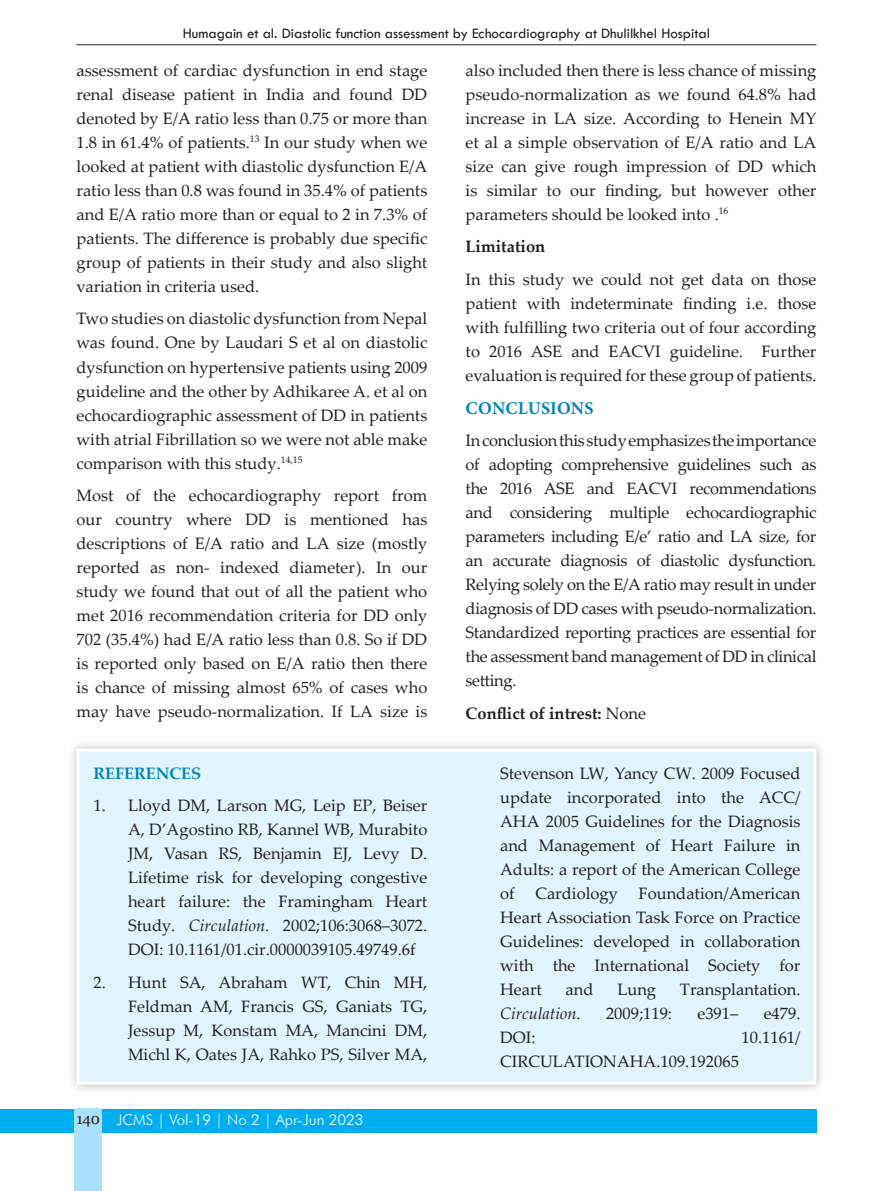
<style>
.page{position:relative;width:893px;height:1191px;background:#fff}
.page>*{position:absolute;margin:0;border:0;box-sizing:border-box;transform-origin:0 0}
.t1{font:700 18px "Minion Pro";letter-spacing:.005em;color:#0083b6}
.List_Paragraph{font:16.5px/24px "Palatino Linotype";color:#231f20;text-align:justify}
.t2{font:700 16.5px "Palatino Linotype";color:#231f20}
.List_Paragraph-2{font:italic 16.5px "Palatino Linotype";color:#231f20}
.t3{font:700 16.5px "Palatino Linotype";letter-spacing:-.005em;color:#0083b6}
.t4{font:15px "Tw Cen";color:#231f20}
.t5{font:300 15px "Futura BT";color:#fff}
.s1{font-weight:400}
.s2{font-style:italic}
.s3{font-family:"Georgia";font-weight:400;color:#231f20}
.s4{font-style:normal}
</style>
<div class="page">
<div style="left:0;top:1109px;width:816px;height:23px;background:#00aeef"></div>
<div style="left:74px;top:1108px;width:28px;height:83px;background:#aae0f9"></div>
<hr style="left:77px;top:44px;width:739px;height:1px;background:#231f20">
<div style="left:68px;top:739px;width:758px;height:355px;background:#231f20;opacity:.3"></div>
<div style="left:77px;top:748px;width:739px;height:336px;background:#e1f4fc;border:3px solid #fff"></div>
<p class="t4" style="left:183px;top:24px;width:529px">Humagain et al. Diastolic function assessment by Echocardiography at Dhulilkhel Hospital</p>
<p class="List_Paragraph" style="left:77px;top:58px;width:352px">assessment of cardiac dysfunction in end stage renal disease patient in India and found DD denoted by E/A ratio less than 0.75 or more than 1.8 in 61.4% of patients.<sup>13</sup> In our study when we looked at patient with diastolic dysfunction E/A ratio less than 0.8 was found in 35.4% of patients and E/A ratio more than or equal to 2 in 7.3% of patients. The difference is probably due specific group of patients in their study and also slight variation in criteria used.</p>
<p class="List_Paragraph" style="left:77px;top:306px;width:352px">Two studies on diastolic dysfunction from Nepal was found. One by Laudari S et al on diastolic dysfunction on hypertensive patients using 2009 guideline and the other by Adhikaree A. et al on echocardiographic assessment of DD in patients with atrial Fibrillation so we were not able make comparison with this study.<sup>14,15</sup></p>
<p class="List_Paragraph" style="left:77px;top:483px;width:352px">Most of the echocardiography report from our country where DD is mentioned has descriptions of E/A ratio and LA size (mostly reported as non- indexed diameter). In our study we found that out of all the patient who met 2016 recommendation criteria for DD only 702 (35.4%) had E/A ratio less than 0.8. So if DD is reported only based on E/A ratio then there is chance of missing almost 65% of cases who may have pseudo-normalization. If LA size is</p>
<p class="List_Paragraph" style="left:466px;top:58px;width:352px">also included then there is less chance of missing pseudo-normalization as we found 64.8% had increase in LA size. According to Henein MY et al a simple observation of E/A ratio and LA size can give rough impression of DD which is similar to our finding, but however other parameters should be looked into .<sup>16</sup></p>
<p class="t2" style="left:466px;top:235px;width:81px">Limitation</p>
<p class="List_Paragraph" style="left:466px;top:267px;width:352px">In this study we could not get data on those patient with indeterminate finding i.e. those with fulfilling two criteria out of four according to 2016 ASE and EACVI guideline. Further evaluation is required for these group of patients.</p>
<p class="t1" style="left:466px;top:395px;width:129px">CONCLUSIONS</p>
<p class="List_Paragraph" style="left:466px;top:428px;width:352px">In conclusion this study emphasizes the importance of adopting comprehensive guidelines such as the 2016 ASE and EACVI recommendations and considering multiple echocardiographic parameters including E/e’ ratio and LA size, for an accurate diagnosis of diastolic dysfunction.<br>Relying solely on the E/A ratio may result in under diagnosis of DD cases with pseudo-normalization.<br>Standardized reporting practices are essential for the assessment band management of DD in clinical setting.</p>
<p class="t2" style="left:466px;top:701px;width:182px">Conflict of intrest: <span class="s1">None</span></p>
<p class="t3" style="left:94px;top:761px;width:109px">REFERENCES</p>
<p class="List_Paragraph" style="left:128px;top:793px;width:301px;text-indent:-34px">1. Lloyd DM, Larson MG, Leip EP, Beiser A, D’Agostino RB, Kannel WB, Murabito JM, Vasan RS, Benjamin EJ, Levy D.<br>Lifetime risk for developing congestive heart failure: the Framingham Heart Study. <span class="s2">Circulation.</span> 2002;106:3068–3072.<br>DOI: 10.1161/01.cir.0000039105.49749.6f</p>
<p class="List_Paragraph" style="left:128px;top:969px;width:301px;text-indent:-34px">2. Hunt SA, Abraham WT, Chin MH, Feldman AM, Francis GS, Ganiats TG, Jessup M, Konstam MA, Mancini DM, Michl K, Oates JA, Rahko PS, Silver MA,</p>
<p class="t5" style="left:76px;top:1111px;width:289px"><span class="s3">140</span> JCMS | Vol-19 | No 2 | Apr-Jun 2023</p>
<p class="List_Paragraph" style="left:500px;top:760px;width:302px">Stevenson LW, Yancy CW. 2009 Focused update incorporated into the ACC/ AHA 2005 Guidelines for the Diagnosis and Management of Heart Failure in Adults: a report of the American College of</p>
<p class="List_Paragraph" style="left:500px;top:880px;width:302px;text-indent:138px">Foundation/American Heart Association Task Force on Practice Guidelines: developed in collaboration with the International Society for Heart</p>
<p class="List_Paragraph" style="left:535px;top:880px;width:84px">Cardiology</p>
<p class="List_Paragraph" style="left:566px;top:976px;width:29px">and</p>
<p class="List_Paragraph" style="left:617px;top:976px;width:40px">Lung</p>
<p class="List_Paragraph" style="left:680px;top:976px;width:122px">Transplantation.</p>
<p class="List_Paragraph-2" style="left:500px;top:1001px;width:82px">Circulation<span class="s4">.</span></p>
<p class="List_Paragraph" style="left:606px;top:1000px;width:67px">2009;119:</p>
<p class="List_Paragraph" style="left:697px;top:1000px;width:42px">e391–</p>
<p class="List_Paragraph" style="left:764px;top:1000px;width:38px">e479.</p>
<p class="List_Paragraph" style="left:500px;top:1024px;width:37px">DOI:</p>
<p class="List_Paragraph" style="left:742px;top:1024px;width:60px">10.1161/</p>
<p class="List_Paragraph" style="left:500px;top:1048px;width:240px">CIRCULATIONAHA.109.192065</p>
</div>
